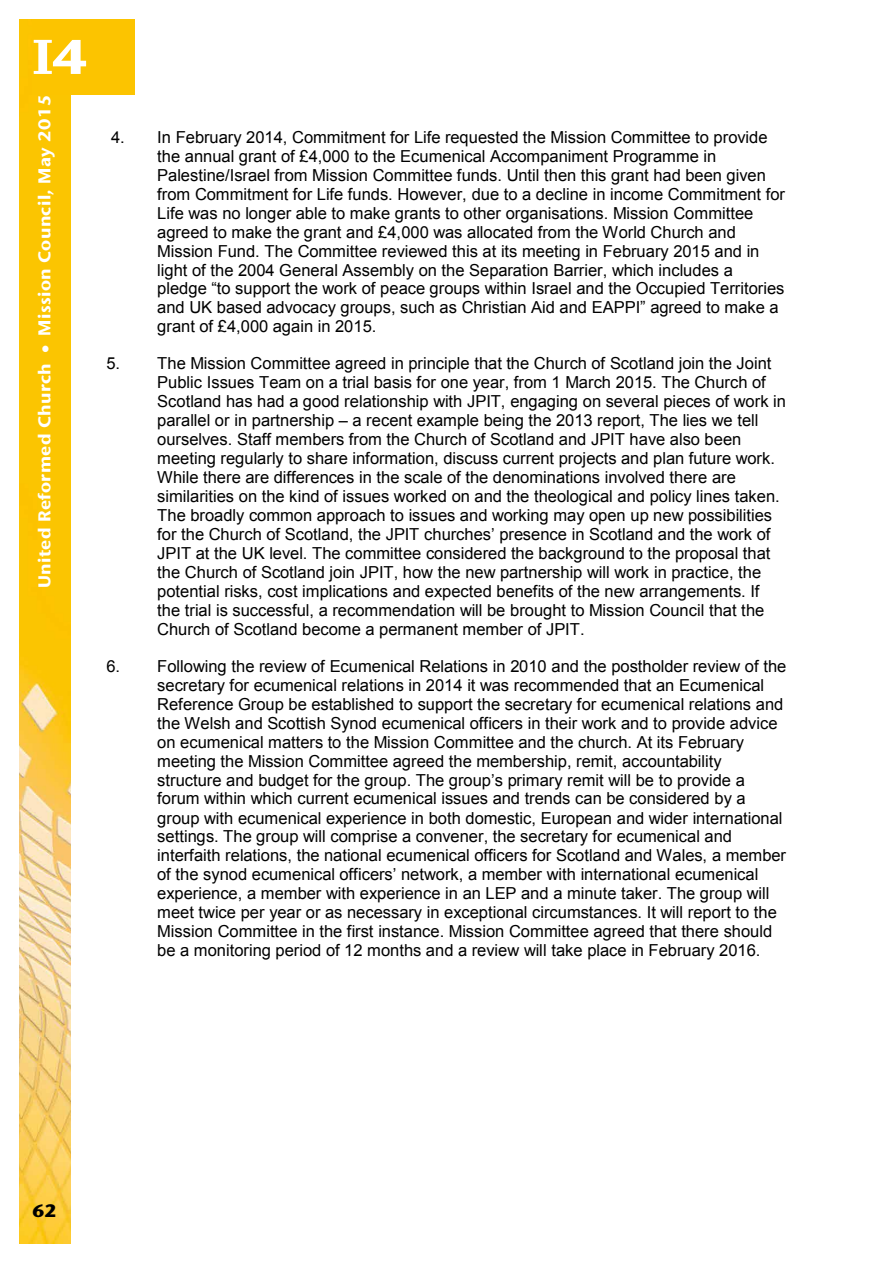
<style>
.page{position:relative;width:893px;height:1263px;background:#fff}
.page>*{position:absolute;margin:0;border:0;box-sizing:border-box;transform-origin:0 0}
.t1{font:900 46.5px "Bell Gothic Std";color:#fff;scale:1.16 1}
.t2{font:800 18px "Stone Sans IIITC Std";color:#000}
.t3{font:700 17.1px "Stone Sans IIITC Std";letter-spacing:.02em;color:#fff;scale:1.05 1}
.t4{font:16.5px/18.9px "Arial";color:#000}
.s1{font-family:"Stone Sans IIITC Std";font-weight:800;font-size:48.6px}
</style>
<div class="page">
<img style="left:19px;top:19px;width:51px;height:1225px">
<div style="left:32px;top:19px;width:102px;height:76px;background:#fcc400"></div>
<h1 class="t1" style="left:32px;top:30px;width:49px">I<span class="s1">4</span></h1>
<p class="t3" style="left:34px;top:588px;width:472px;rotate:-90deg">United Reformed Church • Mission Council, May 2015</p>
<p class="t4" style="left:157px;top:128px;width:629px;text-indent:-46px">4. In February 2014, Commitment for Life requested the Mission Committee to provide the annual grant of £4,000 to the Ecumenical Accompaniment Programme in Palestine/Israel from Mission Committee funds. Until then this grant had been given from Commitment for Life funds. However, due to a decline in income Commitment for Life was no longer able to make grants to other organisations. Mission Committee agreed to make the grant and £4,000 was allocated from the World Church and Mission Fund. The Committee reviewed this at its meeting in February 2015 and in light of the 2004 General Assembly on the Separation Barrier, which includes a pledge “to support the work of peace groups within Israel and the Occupied Territories and UK based advocacy groups, such as Christian Aid and EAPPI” agreed to make a grant of £4,000 again in 2015.</p>
<p class="t4" style="left:157px;top:354px;width:630px;text-indent:-51px">5. The Mission Committee agreed in principle that the Church of Scotland join the Joint Public Issues Team on a trial basis for one year, from 1 March 2015. The Church of Scotland has had a good relationship with JPIT, engaging on several pieces of work in parallel or in partnership – a recent example being the 2013 report, The lies we tell ourselves. Staff members from the Church of Scotland and JPIT have also been meeting regularly to share information, discuss current projects and plan future work.<br>While there are differences in the scale of the denominations involved there are similarities on the kind of issues worked on and the theological and policy lines taken.<br>The broadly common approach to issues and working may open up new possibilities for the Church of Scotland, the JPIT churches’ presence in Scotland and the work of JPIT at the UK level. The committee considered the background to the proposal that the Church of Scotland join JPIT, how the new partnership will work in practice, the potential risks, cost implications and expected benefits of the new arrangements. If the trial is successful, a recommendation will be brought to Mission Council that the Church of Scotland become a permanent member of JPIT.</p>
<p class="t4" style="left:157px;top:657px;width:631px;text-indent:-51px">6. Following the review of Ecumenical Relations in 2010 and the postholder review of the secretary for ecumenical relations in 2014 it was recommended that an Ecumenical Reference Group be established to support the secretary for ecumenical relations and the Welsh and Scottish Synod ecumenical officers in their work and to provide advice on ecumenical matters to the Mission Committee and the church. At its February meeting the Mission Committee agreed the membership, remit, accountability structure and budget for the group. The group’s primary remit will be to provide a forum within which current ecumenical issues and trends can be considered by a group with ecumenical experience in both domestic, European and wider international settings. The group will comprise a convener, the secretary for ecumenical and interfaith relations, the national ecumenical officers for Scotland and Wales, a member of the synod ecumenical officers’ network, a member with international ecumenical experience, a member with experience in an LEP and a minute taker. The group will meet twice per year or as necessary in exceptional circumstances. It will report to the Mission Committee in the first instance. Mission Committee agreed that there should be a monitoring period of 12 months and a review will take place in February 2016.</p>
<p class="t2" style="left:33px;top:1199px;width:26px">62</p>
</div>
